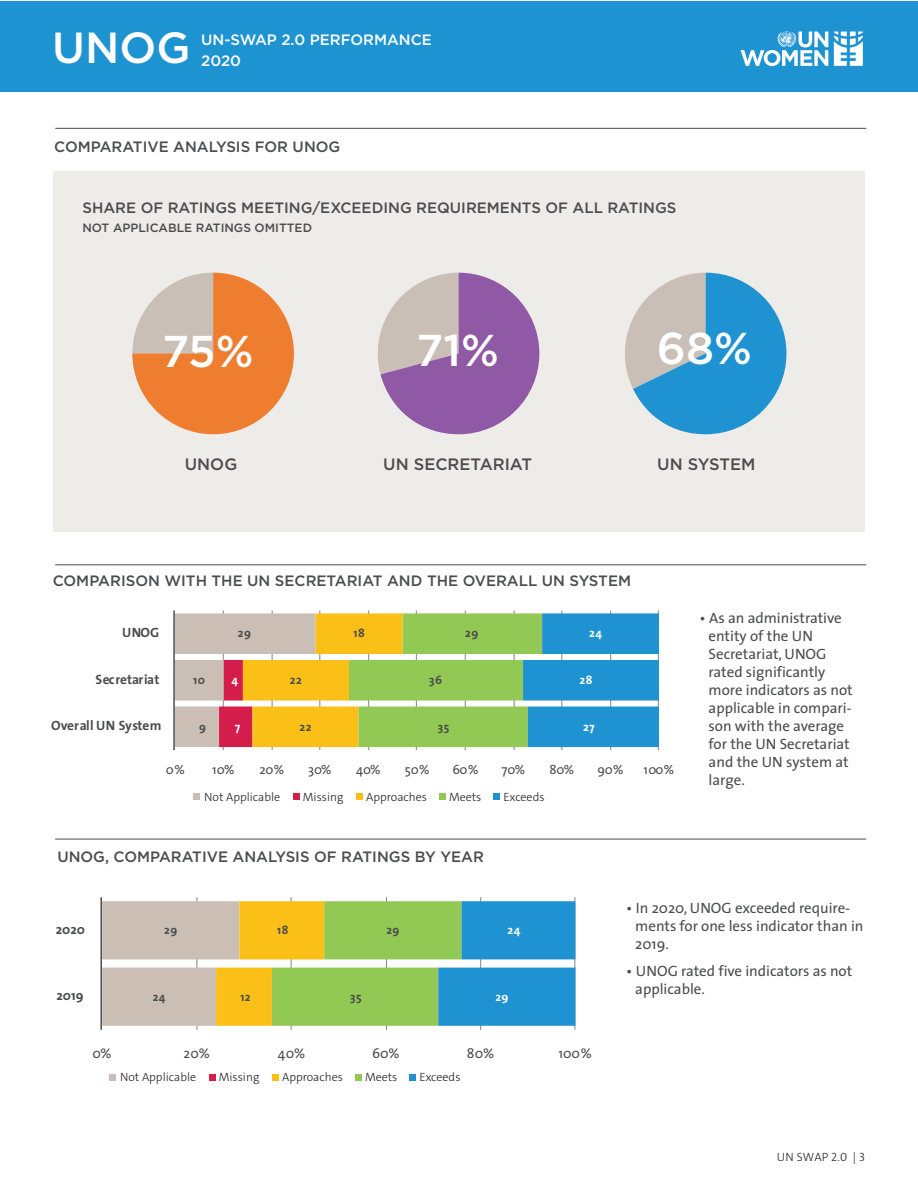
<style>
.page{position:relative;width:918px;height:1188px;background:#fff}
.page>*{position:absolute;margin:0;border:0;box-sizing:border-box;transform-origin:0 0}
.t1{font:500 44.55px "Gotham";color:#fff}
.t2{font:500 43.5px "Gotham";color:#fff}
.t3{font:500 16.5px "Gotham";color:#4b4c4d}
.t4{font:15px/18px "The Sans";color:#4b4c4d}
.t5{font:500 15px "Gotham";color:#4b4c4d}
.t6{font:500 15px "Gotham";color:#fff}
.t7{font:13.95px "The Sans";letter-spacing:.01em;color:#4d4d4f}
.t8{font:700 13.5px "The Sans";letter-spacing:.005em;color:#4b4c4d}
.t9{font:13.2px "The Sans";letter-spacing:-.005em;color:#4d4d4f}
.t10{font:300 12px "The Sans C4 s";color:#231f20}
.t11{font:700 12px "The Sans";letter-spacing:.035em;color:#4b4c4d}
.t12{font:500 12px "Gotham";color:#4b4c4d}
.t13{font:700 12px "The Sans";letter-spacing:.035em;color:#fff}
</style>
<div class="page">
<div style="left:53px;top:171px;width:812px;height:360px;background:#eeece8"></div>
<hr style="left:55px;top:564px;width:811px;height:1px;background:#4b4c4d">
<hr style="left:55px;top:839px;width:811px;height:1px;background:#4b4c4d">
<svg style="left:132px;top:273px;width:162px;height:161px"></svg>
<svg style="left:377px;top:273px;width:162px;height:161px"></svg>
<svg style="left:625px;top:273px;width:161px;height:161px"></svg>
<div style="left:0;top:1px;width:918px;height:90px;background:#1e93d2"></div>
<svg style="left:741px;top:31px;width:87px;height:35px"></svg>
<svg style="left:834px;top:32px;width:29px;height:34px"></svg>
<div style="left:193px;top:793px;width:7px;height:7px;background:#c8beb5"></div>
<div style="left:293px;top:793px;width:7px;height:7px;background:#d41d4a"></div>
<div style="left:356px;top:793px;width:7px;height:7px;background:#fbbf14"></div>
<div style="left:439px;top:793px;width:7px;height:7px;background:#92c954"></div>
<div style="left:493px;top:793px;width:7px;height:7px;background:#1e93d2"></div>
<hr style="left:55px;top:128px;width:811px;height:1px;background:#4b4c4d">
<div style="left:109px;top:1074px;width:7px;height:7px;background:#c8beb5"></div>
<div style="left:209px;top:1074px;width:7px;height:7px;background:#d41d4a"></div>
<div style="left:272px;top:1074px;width:7px;height:7px;background:#fbbf14"></div>
<div style="left:355px;top:1074px;width:7px;height:7px;background:#92c954"></div>
<div style="left:409px;top:1074px;width:7px;height:7px;background:#1e93d2"></div>
<hr style="left:574px;top:897px;width:1px;height:133px;background:#8a898a">
<hr style="left:480px;top:897px;width:1px;height:133px;background:#8a898a">
<hr style="left:386px;top:897px;width:1px;height:133px;background:#8a898a">
<hr style="left:291px;top:897px;width:1px;height:133px;background:#8a898a">
<hr style="left:196px;top:897px;width:1px;height:133px;background:#8a898a">
<svg style="left:102px;top:901px;width:473px;height:125px;background:#99bb8e"></svg>
<hr style="left:100px;top:897px;width:2px;height:133px;background:#4d4d4f">
<hr style="left:658px;top:610px;width:1px;height:140px;background:#8a898a">
<hr style="left:610px;top:610px;width:1px;height:140px;background:#8a898a">
<hr style="left:561px;top:610px;width:1px;height:140px;background:#8a898a">
<hr style="left:514px;top:610px;width:1px;height:140px;background:#8a898a">
<hr style="left:465px;top:610px;width:1px;height:140px;background:#8a898a">
<hr style="left:416px;top:610px;width:1px;height:140px;background:#8a898a">
<hr style="left:368px;top:610px;width:1px;height:140px;background:#8a898a">
<hr style="left:319px;top:610px;width:1px;height:140px;background:#8a898a">
<hr style="left:272px;top:610px;width:1px;height:140px;background:#8a898a">
<hr style="left:223px;top:610px;width:1px;height:140px;background:#8a898a">
<svg style="left:175px;top:613px;width:484px;height:134px;background:#9eb784"></svg>
<hr style="left:173px;top:610px;width:2px;height:140px;background:#4d4d4f">
<h2 class="t2" style="left:52px;top:20px;width:140px">UNOG</h2>
<p class="t6" style="left:201px;top:30px;width:232px">UN-SWAP 2.0 PERFORMANCE</p>
<p class="t6" style="left:201px;top:51px;width:41px">2020</p>
<p class="t5" style="left:54px;top:137px;width:288px">COMPARATIVE ANALYSIS FOR UNOG</p>
<p class="t5" style="left:82px;top:198px;width:596px">SHARE OF RATINGS MEETING/EXCEEDING REQUIREMENTS OF ALL RATINGS</p>
<p class="t12" style="left:82px;top:220px;width:231px">NOT APPLICABLE RATINGS OMITTED</p>
<h1 class="t1" style="left:162px;top:323px;width:93px">75%</h1>
<h1 class="t1" style="left:416px;top:321px;width:84px">71%</h1>
<h1 class="t1" style="left:657px;top:319px;width:97px">68%</h1>
<p class="t3" style="left:185px;top:453px;width:54px">UNOG</p>
<p class="t3" style="left:383px;top:453px;width:150px">UN SECRETARIAT</p>
<p class="t3" style="left:657px;top:453px;width:100px">UN SYSTEM</p>
<p class="t5" style="left:53px;top:571px;width:580px">COMPARISON WITH THE UN SECRETARIAT AND THE OVERALL UN SYSTEM</p>
<p class="t8" style="left:122px;top:621px;width:38px">UNOG</p>
<p class="t11" style="left:238px;top:623px;width:15px">29</p>
<p class="t11" style="left:353px;top:623px;width:13px">18</p>
<p class="t11" style="left:465px;top:623px;width:15px">29</p>
<p class="t13" style="left:589px;top:623px;width:14px">24</p>
<p class="t8" style="left:95px;top:668px;width:66px">Secretariat</p>
<p class="t11" style="left:193px;top:670px;width:13px">10</p>
<p class="t13" style="left:231px;top:670px;width:8px">4</p>
<p class="t11" style="left:290px;top:670px;width:13px">22</p>
<p class="t11" style="left:429px;top:670px;width:14px">36</p>
<p class="t13" style="left:579px;top:670px;width:14px">28</p>
<p class="t8" style="left:51px;top:714px;width:112px">Overall UN System</p>
<p class="t11" style="left:199px;top:717px;width:8px">9</p>
<p class="t13" style="left:235px;top:717px;width:7px">7</p>
<p class="t11" style="left:299px;top:717px;width:13px">22</p>
<p class="t11" style="left:438px;top:717px;width:13px">35</p>
<p class="t13" style="left:583px;top:717px;width:13px">27</p>
<p class="t9" style="left:166px;top:759px;width:20px">0%</p>
<p class="t9" style="left:212px;top:759px;width:24px">10%</p>
<p class="t9" style="left:260px;top:759px;width:26px">20%</p>
<p class="t9" style="left:308px;top:759px;width:25px">30%</p>
<p class="t9" style="left:356px;top:759px;width:26px">40%</p>
<p class="t9" style="left:405px;top:759px;width:26px">50%</p>
<p class="t9" style="left:453px;top:759px;width:27px">60%</p>
<p class="t9" style="left:502px;top:759px;width:25px">70%</p>
<p class="t9" style="left:549px;top:759px;width:26px">80%</p>
<p class="t9" style="left:598px;top:759px;width:27px">90%</p>
<p class="t9" style="left:644px;top:759px;width:32px">100%</p>
<p class="t10" style="left:204px;top:789px;width:78px">Not Applicable</p>
<p class="t10" style="left:303px;top:789px;width:42px">Missing</p>
<p class="t10" style="left:366px;top:789px;width:62px">Approaches</p>
<p class="t10" style="left:449px;top:789px;width:34px">Meets</p>
<p class="t10" style="left:504px;top:789px;width:42px">Exceeds</p>
<p class="t5" style="left:57px;top:847px;width:428px">UNOG, COMPARATIVE ANALYSIS OF RATINGS BY YEAR</p>
<p class="t4" style="left:709px;top:609px;width:146px;text-indent:-9px">• As an administrative entity of the UN<br>Secretariat, UNOG rated significantly more indicators as not applicable in compari&shy;son with the average for the UN Secretariat and the UN system at large.</p>
<p class="t8" style="left:56px;top:918px;width:31px">2020</p>
<p class="t11" style="left:164px;top:920px;width:15px">29</p>
<p class="t11" style="left:277px;top:920px;width:13px">18</p>
<p class="t11" style="left:386px;top:920px;width:15px">29</p>
<p class="t13" style="left:508px;top:920px;width:14px">24</p>
<p class="t8" style="left:56px;top:985px;width:29px">2019</p>
<p class="t11" style="left:153px;top:987px;width:14px">24</p>
<p class="t11" style="left:240px;top:987px;width:12px">12</p>
<p class="t11" style="left:350px;top:987px;width:13px">35</p>
<p class="t13" style="left:495px;top:987px;width:15px">29</p>
<p class="t7" style="left:92px;top:1041px;width:21px">0%</p>
<p class="t7" style="left:184px;top:1041px;width:28px">20%</p>
<p class="t7" style="left:278px;top:1041px;width:29px">40%</p>
<p class="t7" style="left:372px;top:1041px;width:29px">60%</p>
<p class="t7" style="left:467px;top:1041px;width:29px">80%</p>
<p class="t7" style="left:559px;top:1041px;width:35px">100%</p>
<p class="t10" style="left:120px;top:1070px;width:78px">Not Applicable</p>
<p class="t10" style="left:219px;top:1070px;width:42px">Missing</p>
<p class="t10" style="left:282px;top:1070px;width:62px">Approaches</p>
<p class="t10" style="left:365px;top:1070px;width:34px">Meets</p>
<p class="t10" style="left:420px;top:1070px;width:42px">Exceeds</p>
<p class="t4" style="left:635px;top:898px;width:230px;text-indent:-9px">• In 2020, UNOG exceeded require&shy;ments for one less indicator than in<br>2019.</p>
<p class="t4" style="left:635px;top:961px;width:219px;text-indent:-9px">• UNOG rated five indicators as not applicable.</p>
<p class="t10" style="left:777px;top:1149px;width:89px">UN SWAP 2.0 | 3</p>
</div>
